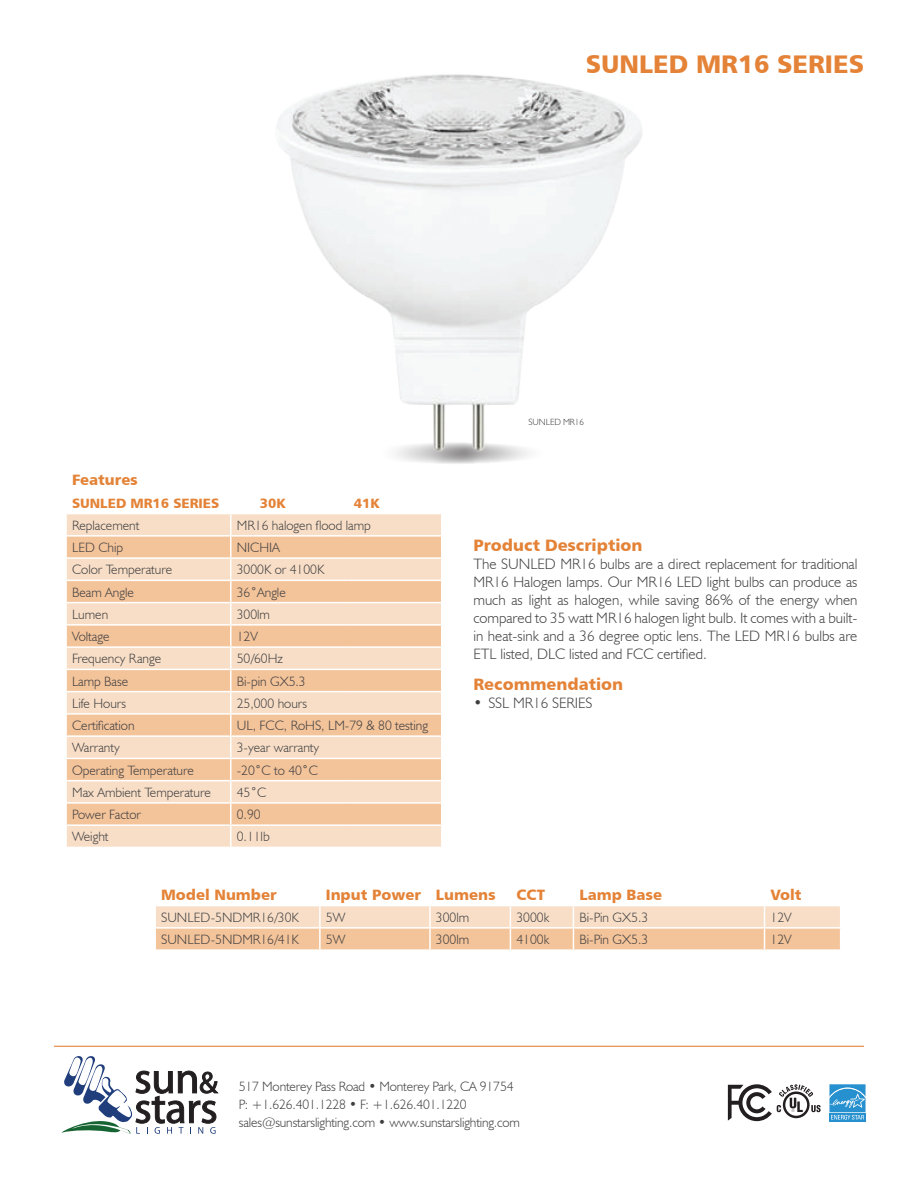
<style>
.page{position:relative;width:918px;height:1188px;background:#fff}
.page>*{position:absolute;margin:0;border:0;box-sizing:border-box;transform-origin:0 0}
.t1{font:25.5px "Humanist 777 BT Black B";color:#e48337}
.BODY_COPY_SPECS{font:16.5px "Humanist 777 BT Black B";color:#e48337}
.BODY_COPY_SPECS-2{font:300 15px/18px "Humanist 521 BT";color:#3e3e3f;text-align:justify}
.t2{font:15px "Humanist 777 BT Black B";color:#e48337}
.BODY_COPY_BULLETS{font:300 15px "Humanist 521 BT";color:#3e3e3f}
.BODY_COPY_SPECS-3{font:300 13.5px "Humanist 521 BT";color:#3e3e3f}
.t3{font:13.5px "Humanist 777 BT Black B";color:#e48337}
.BODY_COPY_SPECS-4{font:300 9px "Humanist 521 BT";letter-spacing:-.01em;color:#3e3e3f}
</style>
<div class="page">
<svg style="left:62px;top:1056px;width:156px;height:78px"></svg>
<hr style="left:54px;top:1046px;width:810px;height:1px;background:#e27826">
<svg style="left:728px;top:1084px;width:93px;height:37px"></svg>
<div style="left:829px;top:1113px;width:37px;height:8px;background:#2790cf"></div>
<svg style="left:829px;top:1084px;width:37px;height:36px"></svg>
<svg style="left:155px;top:906px;width:686px;height:43px;background:#f6d3b5"></svg>
<div style="left:67px;top:514px;width:374px;height:333px;background:#f8dec7"></div>
<svg style="left:67px;top:537px;width:374px;height:287px;background:#f5d0af"></svg>
<hr style="left:230px;top:514px;width:2px;height:21px;background:#fff">
<hr style="left:65px;top:535px;width:166px;height:2px;background:#fff">
<hr style="left:231px;top:535px;width:23px;height:2px;background:#fff">
<hr style="left:230px;top:537px;width:2px;height:20px;background:#fff">
<hr style="left:254px;top:535px;width:94px;height:2px;background:#fff">
<hr style="left:348px;top:535px;width:94px;height:2px;background:#fff">
<hr style="left:65px;top:557px;width:166px;height:2px;background:#fff">
<hr style="left:231px;top:557px;width:23px;height:2px;background:#fff">
<hr style="left:230px;top:559px;width:2px;height:21px;background:#fff">
<hr style="left:254px;top:557px;width:94px;height:2px;background:#fff">
<hr style="left:348px;top:557px;width:94px;height:2px;background:#fff">
<hr style="left:65px;top:580px;width:166px;height:1px;background:#fff">
<svg style="left:231px;top:580px;width:23px;height:1px"></svg>
<hr style="left:230px;top:581px;width:2px;height:21px;background:#fff">
<hr style="left:254px;top:580px;width:94px;height:1px;background:#fff">
<hr style="left:348px;top:580px;width:94px;height:1px;background:#fff">
<hr style="left:65px;top:602px;width:166px;height:1px;background:#fff">
<svg style="left:231px;top:602px;width:23px;height:1px"></svg>
<hr style="left:230px;top:603px;width:2px;height:21px;background:#fff">
<hr style="left:254px;top:602px;width:94px;height:1px;background:#fff">
<hr style="left:348px;top:602px;width:94px;height:1px;background:#fff">
<hr style="left:65px;top:624px;width:166px;height:2px;background:#fff">
<hr style="left:231px;top:624px;width:23px;height:2px;background:#fff">
<hr style="left:230px;top:626px;width:2px;height:20px;background:#fff">
<hr style="left:254px;top:624px;width:94px;height:2px;background:#fff">
<hr style="left:348px;top:624px;width:94px;height:2px;background:#fff">
<hr style="left:65px;top:646px;width:166px;height:2px;background:#fff">
<hr style="left:231px;top:646px;width:23px;height:2px;background:#fff">
<hr style="left:230px;top:648px;width:2px;height:21px;background:#fff">
<hr style="left:254px;top:646px;width:94px;height:2px;background:#fff">
<hr style="left:348px;top:646px;width:94px;height:2px;background:#fff">
<hr style="left:65px;top:669px;width:166px;height:1px;background:#fff">
<svg style="left:231px;top:669px;width:23px;height:1px"></svg>
<hr style="left:230px;top:670px;width:2px;height:21px;background:#fff">
<hr style="left:254px;top:669px;width:94px;height:1px;background:#fff">
<hr style="left:348px;top:669px;width:94px;height:1px;background:#fff">
<hr style="left:65px;top:691px;width:166px;height:1px;background:#fff">
<svg style="left:231px;top:691px;width:23px;height:1px"></svg>
<hr style="left:230px;top:692px;width:2px;height:21px;background:#fff">
<hr style="left:254px;top:691px;width:94px;height:1px;background:#fff">
<hr style="left:348px;top:691px;width:94px;height:1px;background:#fff">
<hr style="left:65px;top:713px;width:166px;height:2px;background:#fff">
<hr style="left:231px;top:713px;width:23px;height:2px;background:#fff">
<hr style="left:230px;top:715px;width:2px;height:20px;background:#fff">
<hr style="left:254px;top:713px;width:94px;height:2px;background:#fff">
<hr style="left:348px;top:713px;width:94px;height:2px;background:#fff">
<hr style="left:65px;top:735px;width:166px;height:2px;background:#fff">
<hr style="left:231px;top:735px;width:23px;height:2px;background:#fff">
<hr style="left:230px;top:737px;width:2px;height:21px;background:#fff">
<hr style="left:254px;top:735px;width:94px;height:2px;background:#fff">
<hr style="left:348px;top:735px;width:94px;height:2px;background:#fff">
<hr style="left:65px;top:758px;width:166px;height:1px;background:#fff">
<svg style="left:231px;top:758px;width:23px;height:1px"></svg>
<hr style="left:230px;top:759px;width:2px;height:21px;background:#fff">
<hr style="left:254px;top:758px;width:94px;height:1px;background:#fff">
<hr style="left:348px;top:758px;width:94px;height:1px;background:#fff">
<hr style="left:65px;top:780px;width:166px;height:1px;background:#fff">
<svg style="left:231px;top:780px;width:23px;height:1px"></svg>
<hr style="left:230px;top:781px;width:2px;height:21px;background:#fff">
<hr style="left:254px;top:780px;width:94px;height:1px;background:#fff">
<hr style="left:348px;top:780px;width:94px;height:1px;background:#fff">
<hr style="left:65px;top:802px;width:166px;height:2px;background:#fff">
<hr style="left:231px;top:802px;width:23px;height:2px;background:#fff">
<hr style="left:230px;top:804px;width:2px;height:20px;background:#fff">
<hr style="left:254px;top:802px;width:94px;height:2px;background:#fff">
<hr style="left:348px;top:802px;width:94px;height:2px;background:#fff">
<hr style="left:65px;top:824px;width:166px;height:2px;background:#fff">
<hr style="left:231px;top:824px;width:23px;height:2px;background:#fff">
<hr style="left:230px;top:826px;width:2px;height:21px;background:#fff">
<hr style="left:254px;top:824px;width:94px;height:2px;background:#fff">
<hr style="left:348px;top:824px;width:94px;height:2px;background:#fff">
<svg style="left:441px;top:536px;width:1px;height:289px"></svg>
<img style="left:277px;top:74px;width:365px;height:390px">
<p class="t1" style="left:586px;top:48px;width:280px">SUNLED MR16 SERIES</p>
<p class="t2" style="left:72px;top:470px;width:67px">Features</p>
<p class="t3" style="left:72px;top:494px;width:149px">SUNLED MR16 SERIES</p>
<p class="t3" style="left:260px;top:494px;width:27px">30K</p>
<p class="t3" style="left:354px;top:494px;width:27px">41K</p>
<p class="BODY_COPY_SPECS-3" style="left:72px;top:517px;width:69px">Replacement</p>
<p class="BODY_COPY_SPECS-3" style="left:237px;top:517px;width:136px">MR16 halogen flood lamp</p>
<p class="BODY_COPY_SPECS-3" style="left:72px;top:539px;width:53px">LED Chip</p>
<p class="BODY_COPY_SPECS-3" style="left:237px;top:539px;width:45px">NICHIA</p>
<p class="BODY_COPY_SPECS-3" style="left:72px;top:561px;width:102px">Color Temperature</p>
<p class="BODY_COPY_SPECS-3" style="left:237px;top:561px;width:89px">3000K or 4100K</p>
<p class="BODY_COPY_SPECS-3" style="left:72px;top:584px;width:63px">Beam Angle</p>
<p class="BODY_COPY_SPECS-3" style="left:237px;top:584px;width:51px">36˚Angle</p>
<p class="BODY_COPY_SPECS-3" style="left:72px;top:606px;width:38px">Lumen</p>
<p class="BODY_COPY_SPECS-3" style="left:237px;top:606px;width:35px">300lm</p>
<p class="BODY_COPY_SPECS-3" style="left:72px;top:628px;width:39px">Voltage</p>
<p class="BODY_COPY_SPECS-3" style="left:237px;top:628px;width:22px">12V</p>
<p class="BODY_COPY_SPECS-3" style="left:72px;top:650px;width:91px">Frequency Range</p>
<p class="BODY_COPY_SPECS-3" style="left:237px;top:650px;width:48px">50/60Hz</p>
<p class="BODY_COPY_SPECS-3" style="left:72px;top:673px;width:58px">Lamp Base</p>
<p class="BODY_COPY_SPECS-3" style="left:237px;top:673px;width:70px">Bi-pin GX5.3</p>
<p class="BODY_COPY_SPECS-3" style="left:72px;top:695px;width:56px">Life Hours</p>
<p class="BODY_COPY_SPECS-3" style="left:237px;top:695px;width:72px">25,000 hours</p>
<p class="BODY_COPY_SPECS-3" style="left:72px;top:717px;width:64px">Certification</p>
<p class="BODY_COPY_SPECS-3" style="left:237px;top:717px;width:193px">UL, FCC, RoHS, LM-79 &amp; 80 testing</p>
<p class="BODY_COPY_SPECS-3" style="left:72px;top:740px;width:49px">Warranty</p>
<p class="BODY_COPY_SPECS-3" style="left:237px;top:740px;width:84px">3-year warranty</p>
<p class="BODY_COPY_SPECS-3" style="left:72px;top:762px;width:123px">Operating Temperature</p>
<p class="BODY_COPY_SPECS-3" style="left:237px;top:762px;width:83px">-20˚C to 40˚C</p>
<p class="BODY_COPY_SPECS-3" style="left:72px;top:784px;width:140px">Max Ambient Temperature</p>
<p class="BODY_COPY_SPECS-3" style="left:237px;top:784px;width:31px">45˚C</p>
<p class="BODY_COPY_SPECS-3" style="left:72px;top:806px;width:70px">Power Factor</p>
<p class="BODY_COPY_SPECS-3" style="left:237px;top:806px;width:25px">0.90</p>
<p class="BODY_COPY_SPECS-3" style="left:72px;top:829px;width:38px">Weight</p>
<p class="BODY_COPY_SPECS-3" style="left:237px;top:829px;width:34px">0.11lb</p>
<p class="BODY_COPY_SPECS-4" style="left:529px;top:417px;width:57px">SUNLED MR16</p>
<p class="BODY_COPY_SPECS" style="left:473px;top:535px;width:171px">Product Description</p>
<p class="BODY_COPY_SPECS-2" style="left:473px;top:555px;width:386px">The SUNLED MR16 bulbs are a direct replacement for traditional MR16 Halogen lamps. Our MR16 LED light bulbs can produce as much as light as halogen, while saving 86% of the energy when compared to 35 watt MR16 halogen light bulb. It comes with a built&shy;in heat-sink and a 36 degree optic lens. The LED MR16 bulbs are ETL listed, DLC listed and FCC certified.</p>
<p class="BODY_COPY_SPECS" style="left:473px;top:674px;width:151px">Recommendation</p>
<p class="BODY_COPY_BULLETS" style="left:473px;top:694px;width:121px">• SSL MR16 SERIES</p>
<p class="t2" style="left:161px;top:885px;width:117px">Model Number</p>
<p class="t2" style="left:326px;top:885px;width:96px">Input Power</p>
<p class="t2" style="left:436px;top:885px;width:61px">Lumens</p>
<p class="t2" style="left:516px;top:885px;width:30px">CCT</p>
<p class="t2" style="left:579px;top:885px;width:84px">Lamp Base</p>
<p class="t2" style="left:771px;top:885px;width:33px">Volt</p>
<p class="BODY_COPY_SPECS-3" style="left:161px;top:909px;width:139px">SUNLED-5NDMR16/30K</p>
<p class="BODY_COPY_SPECS-3" style="left:326px;top:909px;width:21px">5W</p>
<p class="BODY_COPY_SPECS-3" style="left:436px;top:909px;width:35px">300lm</p>
<p class="BODY_COPY_SPECS-3" style="left:516px;top:909px;width:34px">3000k</p>
<p class="BODY_COPY_SPECS-3" style="left:579px;top:909px;width:70px">Bi-Pin GX5.3</p>
<p class="BODY_COPY_SPECS-3" style="left:771px;top:909px;width:22px">12V</p>
<p class="BODY_COPY_SPECS-3" style="left:161px;top:931px;width:139px">SUNLED-5NDMR16/41K</p>
<p class="BODY_COPY_SPECS-3" style="left:326px;top:931px;width:21px">5W</p>
<p class="BODY_COPY_SPECS-3" style="left:436px;top:931px;width:35px">300lm</p>
<p class="BODY_COPY_SPECS-3" style="left:516px;top:931px;width:34px">4100k</p>
<p class="BODY_COPY_SPECS-3" style="left:579px;top:931px;width:70px">Bi-Pin GX5.3</p>
<p class="BODY_COPY_SPECS-3" style="left:771px;top:931px;width:22px">12V</p>
<p class="BODY_COPY_SPECS-3" style="left:239px;top:1078px;width:276px">517 Monterey Pass Road • Monterey Park, CA 91754</p>
<p class="BODY_COPY_SPECS-3" style="left:239px;top:1096px;width:229px">P: +1.626.401.1228 • F: +1.626.401.1220</p>
<p class="BODY_COPY_SPECS-3" style="left:239px;top:1114px;width:283px">sales@sunstarslighting.com • www.sunstarslighting.com</p>
</div>
